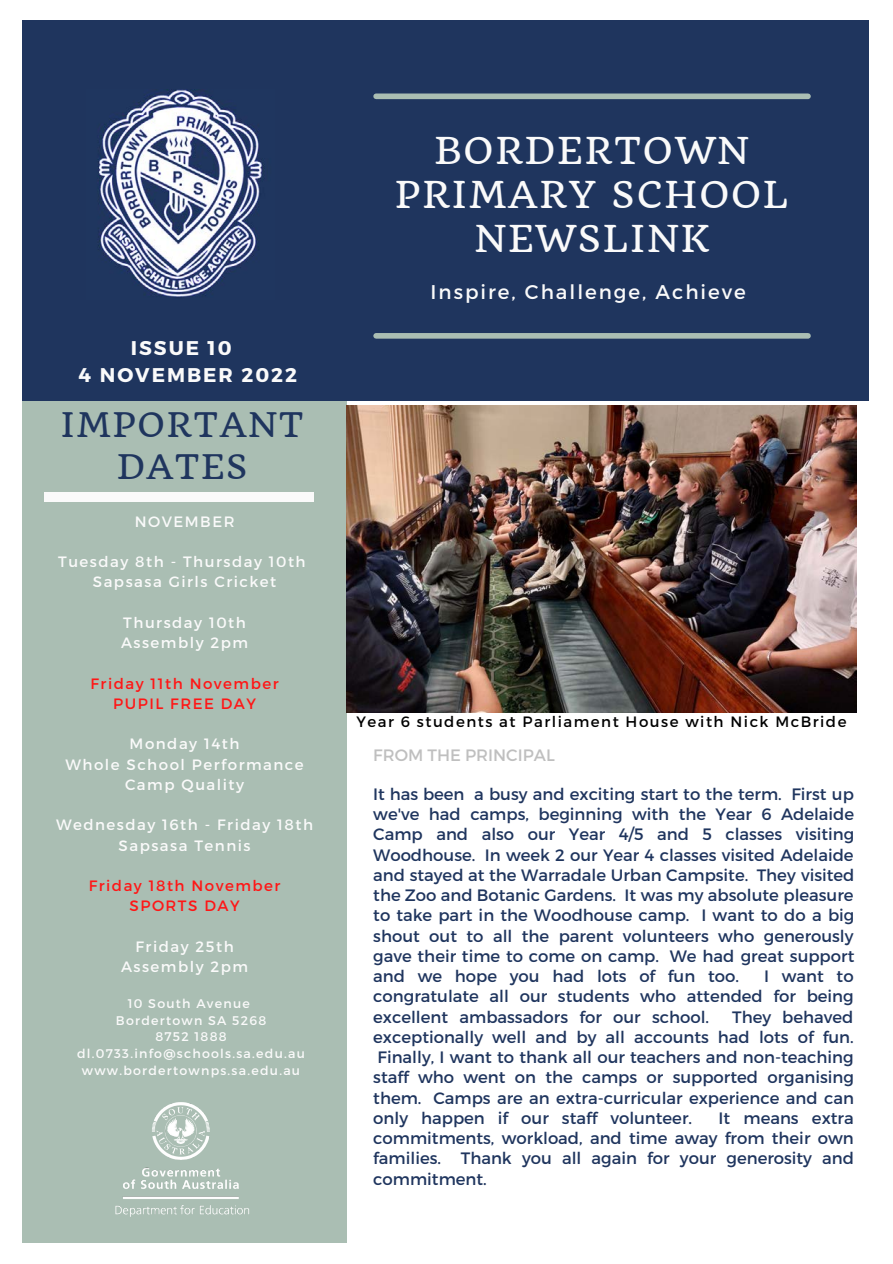
<style>
.page{position:relative;width:893px;height:1264px;background:#fff}
.page>*{position:absolute;margin:0;border:0;box-sizing:border-box;transform-origin:0 0}
.t1{font:36.15px/43.8px "Quando";letter-spacing:.05em;color:#fafafa;text-align:center}
.t2{font:33px/41.5px "Quando";letter-spacing:.05em;color:#1f355e;text-align:center}
.t3{font:19.8px "Montserrat";letter-spacing:.1em;color:#fafafa}
.t4{font:700 19.8px/27px "Montserrat";letter-spacing:.1em;color:#fafafa}
.t5{font:16.5px/20.2px "Montserrat";color:#1f355e;text-align:justify}
.t6{font:16.5px "Montserrat";color:#bfbfbf}
.t7{font:15px/20.2px "Montserrat";letter-spacing:.1em;color:#fafafa;text-align:center}
.t8{font:15px/20.2px "Montserrat";letter-spacing:.1em;color:#ff1616;text-align:center}
.t9{font:15px "Montserrat";letter-spacing:.1em;color:#000}
.t10{font:12.6px/16.8px "Montserrat";letter-spacing:.1em;color:#fafafa;text-align:center}
</style>
<div class="page">
<div style="left:22px;top:20px;width:847px;height:380px;background:#1f355e"></div>
<div style="left:23px;top:401px;width:323px;height:841px;background:#aabeb3"></div>
<div style="left:44px;top:492px;width:270px;height:9px;background:#fafafa"></div>
<img style="left:346px;top:406px;width:510px;height:307px">
<img style="left:98px;top:89px;width:166px;height:208px">
<img style="left:115px;top:1102px;width:135px;height:115px">
<div style="left:376px;top:93px;width:432px;height:6px;background:#aabeb3"></div>
<div style="left:376px;top:333px;width:432px;height:5px;background:#aabeb3"></div>
<p class="t4" style="left:79px;top:334px;width:220px;text-indent:52px">ISSUE 10<br>4 NOVEMBER 2022</p>
<h2 class="t2" style="left:61px;top:404px;width:244px">IMPORTANT<br>DATES</h2>
<p class="t7" style="left:135px;top:510px;width:101px">NOVEMBER</p>
<p class="t7" style="left:58px;top:551px;width:249px">Tuesday 8th - Thursday 10th<br>Sapsasa Girls Cricket</p>
<p class="t7" style="left:121px;top:611px;width:129px;text-align:left">Thursday 10th<br>Assembly 2pm</p>
<p class="t8" style="left:90px;top:672px;width:190px">Friday 11th November<br>PUPIL FREE DAY</p>
<p class="t7" style="left:65px;top:733px;width:240px">Monday 14th<br>Whole School Performance<br>Camp Quality</p>
<p class="t7" style="left:56px;top:814px;width:258px">Wednesday 16th - Friday 18th<br>Sapsasa Tennis</p>
<p class="t8" style="left:89px;top:874px;width:193px">Friday 18th November<br>SPORTS DAY</p>
<p class="t7" style="left:121px;top:935px;width:129px">Friday 25th<br>Assembly 2pm</p>
<p class="t10" style="left:77px;top:994px;width:229px">10 South Avenue<br>Bordertown SA 5268<br>8752 1888 dl.0733.info@schools.sa.edu.au www.bordertownps.sa.edu.au</p>
<h1 class="t1" style="left:395px;top:129px;width:395px">BORDERTOWN<br>PRIMARY SCHOOL<br>NEWSLINK</h1>
<p class="t3" style="left:430px;top:279px;width:317px">Inspire, Challenge, Achieve</p>
<p class="t9" style="left:356px;top:712px;width:491px">Year 6 students at Parliament House with Nick McBride</p>
<p class="t6" style="left:373px;top:744px;width:183px">FROM THE PRINCIPAL</p>
<p class="t5" style="left:373px;top:783px;width:482px">It has been a busy and exciting start to the term. First up we've had camps, beginning with the Year 6 Adelaide Camp and also our Year 4/5 and 5 classes visiting Woodhouse. In week 2 our Year 4 classes visited Adelaide and stayed at the Warradale Urban Campsite. They visited the Zoo and Botanic Gardens. It was my absolute pleasure to take part in the Woodhouse camp. I want to do a big shout out to all the parent volunteers who generously gave their time to come on camp. We had great support and we hope you had lots of fun too.</p>
<p class="t5" style="left:373px;top:965px;width:482px;text-indent:391px">I want to congratulate all our students who attended for being excellent ambassadors for our school.</p>
<p class="t5" style="left:373px;top:1005px;width:482px;text-indent:359px">They behaved exceptionally well and by all accounts had lots of fun.<br>Finally, I want to thank all our teachers and non-teaching staff who went on the camps or supported organising them. Camps are an extra-curricular experience and can only happen if our staff volunteer.</p>
<p class="t5" style="left:373px;top:1107px;width:482px;text-indent:345px">It means extra commitments, workload, and time away from their own families. Thank you all again for your generosity and commitment.</p>
</div>
